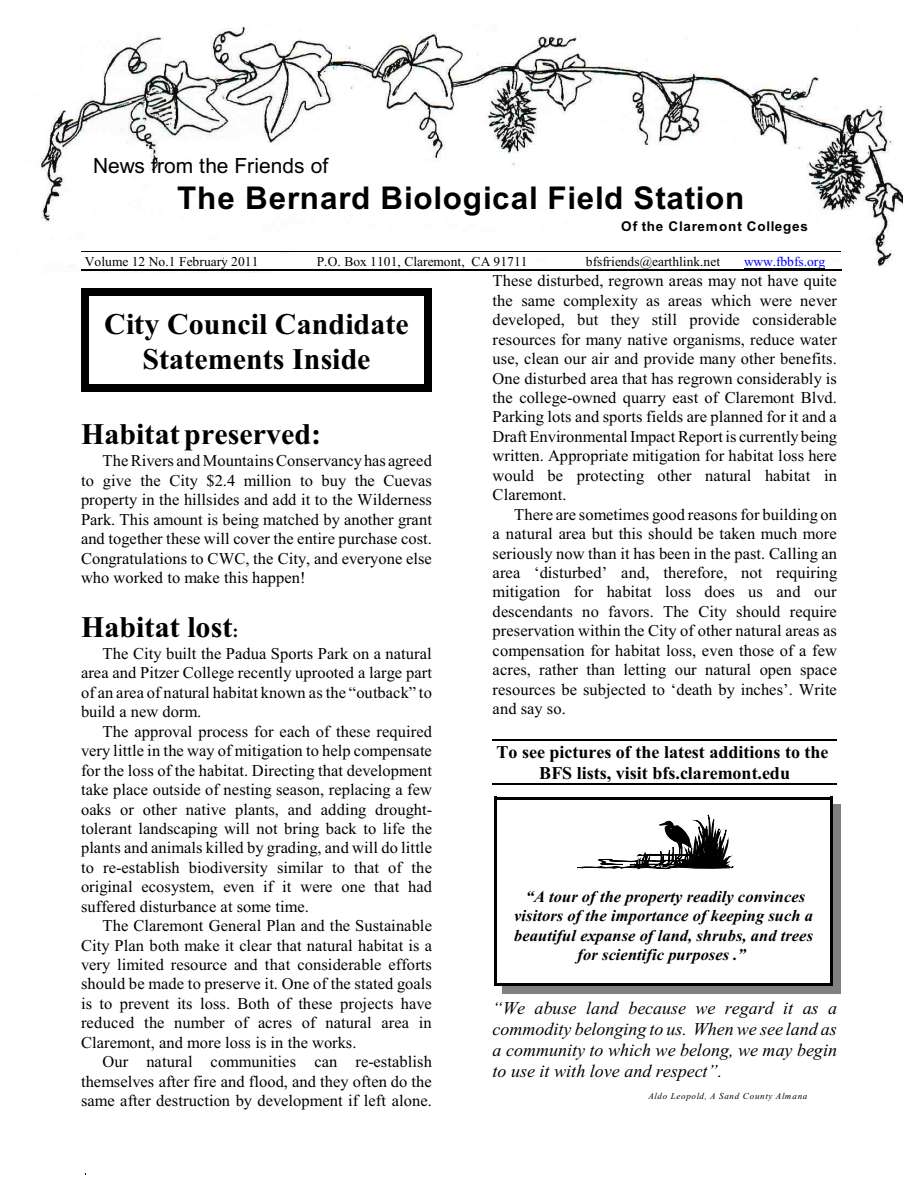
<style>
.page{position:relative;width:918px;height:1188px;background:#fff}
.page>*{position:absolute;margin:0;border:0;box-sizing:border-box;transform-origin:0 0}
.t1{font:700 31.35px "Arial";letter-spacing:.03em;color:#000}
.t2{font:700 30px/35.2px "Times New Roman";letter-spacing:.005em;color:#000;text-align:center}
.t3{font:21px "Arial";color:#000}
.t4{font:italic 18px/21.3px "Times New Roman";color:#000;text-align:justify}
.t5{font:700 18px/21.3px "Times New Roman";color:#000;text-align:center}
.t6{font:16.5px/19.5px "Times New Roman";letter-spacing:.005em;color:#000;text-align:justify}
.t7{font:italic 700 16.5px/19.2px "Times New Roman";letter-spacing:.005em;color:#000;text-align:center}
.t8{font:13.5px "Times New Roman";letter-spacing:.005em;color:#000}
.t9{font:700 13.5px "Arial";letter-spacing:.06em;color:#000}
.t10{font:13.5px "Times New Roman";letter-spacing:-.005em;color:#00f}
.t11{font:italic 9px "Times New Roman";letter-spacing:.08em;color:#000}
.s1{font-size:18px}
</style>
<div class="page">
<img style="left:41px;top:26px;width:861px;height:247px">
<svg style="left:577px;top:815px;width:156px;height:54px"></svg>
<hr style="left:495px;top:797px;width:2px;height:189px;background:#000">
<hr style="left:830px;top:797px;width:3px;height:189px;background:#000">
<hr style="left:495px;top:797px;width:338px;height:2px;background:#000">
<hr style="left:495px;top:983px;width:338px;height:3px;background:#000">
<div style="left:833px;top:805px;width:8px;height:189px;background:#808080"></div>
<div style="left:503px;top:986px;width:338px;height:8px;background:#808080"></div>
<div style="left:81px;top:289px;width:7px;height:102px;background:#000"></div>
<div style="left:425px;top:289px;width:7px;height:102px;background:#000"></div>
<div style="left:81px;top:289px;width:351px;height:7px;background:#000"></div>
<div style="left:81px;top:385px;width:351px;height:7px;background:#000"></div>
<hr style="left:81px;top:251px;width:760px;height:1px;background:#000">
<hr style="left:744px;top:268px;width:81px;height:1px;background:#000">
<hr style="left:81px;top:269px;width:760px;height:2px;background:#000">
<hr style="left:493px;top:739px;width:344px;height:1px;background:#000">
<hr style="left:493px;top:783px;width:344px;height:1px;background:#000">
<p class="t3" style="left:93px;top:158px;width:237px">News from the Friends of</p>
<h1 class="t1" style="left:177px;top:187px;width:569px">The Bernard Biological Field Station</h1>
<p class="t9" style="left:621px;top:221px;width:189px">Of the Claremont Colleges</p>
<p class="t8" style="left:85px;top:257px;width:175px">Volume 12 No.1 February 2011</p>
<p class="t8" style="left:317px;top:257px;width:213px">P.O. Box 1101, Claremont, CA 91711</p>
<p class="t8" style="left:586px;top:257px;width:136px">bfsfriends@earthlink.net</p>
<p class="t10" style="left:744px;top:257px;width:83px">www.fbbfs.org</p>
<h2 class="t2" style="left:104px;top:309px;width:306px">City Council Candidate<br>Statements Inside</h2>
<h2 class="t2" style="left:81px;top:420px;width:242px">Habitat preserved:</h2>
<p class="t6" style="left:81px;top:453px;width:352px;text-indent:22px">The Rivers and Mountains Conservancy has agreed to give the City $2.4 million to buy the Cuevas property in the hillsides and add it to the Wilderness Park. This amount is being matched by another grant and together these will cover the entire purchase cost.<br>Congratulations to CWC, the City, and everyone else who worked to make this happen!</p>
<h2 class="t2" style="left:81px;top:612px;width:159px">Habitat lost<span class="s1">:</span></h2>
<p class="t6" style="left:81px;top:645px;width:352px;text-indent:22px">The City built the Padua Sports Park on a natural area and Pitzer College recently uprooted a large part of an area of natural habitat known as the “outback” to build a new dorm.</p>
<p class="t6" style="left:81px;top:723px;width:353px;text-indent:22px">The approval process for each of these required very little in the way of mitigation to help compensate for the loss of the habitat. Directing that development take place outside of nesting season, replacing a few oaks or other native plants, and adding drought&shy;tolerant landscaping will not bring back to life the plants and animals killed by grading, and will do little to re-establish biodiversity similar to that of the original ecosystem, even if it were one that had suffered disturbance at some time.</p>
<p class="t6" style="left:81px;top:917px;width:353px;text-indent:22px">The Claremont General Plan and the Sustainable City Plan both make it clear that natural habitat is a very limited resource and that considerable efforts should be made to preserve it. One of the stated goals is to prevent its loss. Both of these projects have reduced the number of acres of natural area in Claremont, and more loss is in the works.</p>
<p class="t6" style="left:81px;top:1054px;width:353px;text-indent:22px">Our natural communities can re-establish themselves after fire and flood, and they often do the same after destruction by development if left alone.</p>
<p class="t6" style="left:493px;top:273px;width:346px">These disturbed, regrown areas may not have quite the same complexity as areas which were never developed, but they still provide considerable resources for many native organisms, reduce water use, clean our air and provide many other benefits.<br>One disturbed area that has regrown considerably is the college-owned quarry east of Claremont Blvd.<br>Parking lots and sports fields are planned for it and a Draft Environmental Impact Report is currently being written. Appropriate mitigation for habitat loss here would be protecting other natural habitat in Claremont.</p>
<p class="t6" style="left:493px;top:506px;width:346px;text-indent:22px">There are sometimes good reasons for building on a natural area but this should be taken much more seriously now than it has been in the past. Calling an area ‘disturbed’ and, therefore, not requiring mitigation for habitat loss does us and our descendants no favors. The City should require preservation within the City of other natural areas as compensation for habitat loss, even those of a few acres, rather than letting our natural open space resources be subjected to ‘death by inches’. Write and say so.</p>
<p class="t5" style="left:497px;top:743px;width:334px">To see pictures of the latest additions to the<br>BFS lists, visit bfs.claremont.edu</p>
<p class="t7" style="left:514px;top:889px;width:300px">“A tour of the property readily convinces visitors of the importance of keeping such a beautiful expanse of land, shrubs, and trees for scientific purposes .”</p>
<p class="t4" style="left:493px;top:999px;width:346px">“We abuse land because we regard it as a commodity belonging to us. When we see land as a community to which we belong, we may begin to use it with love and respect”.</p>
<p class="t11" style="left:648px;top:1092px;width:161px">Aldo Leopold, A Sand County Almana</p>
</div>
